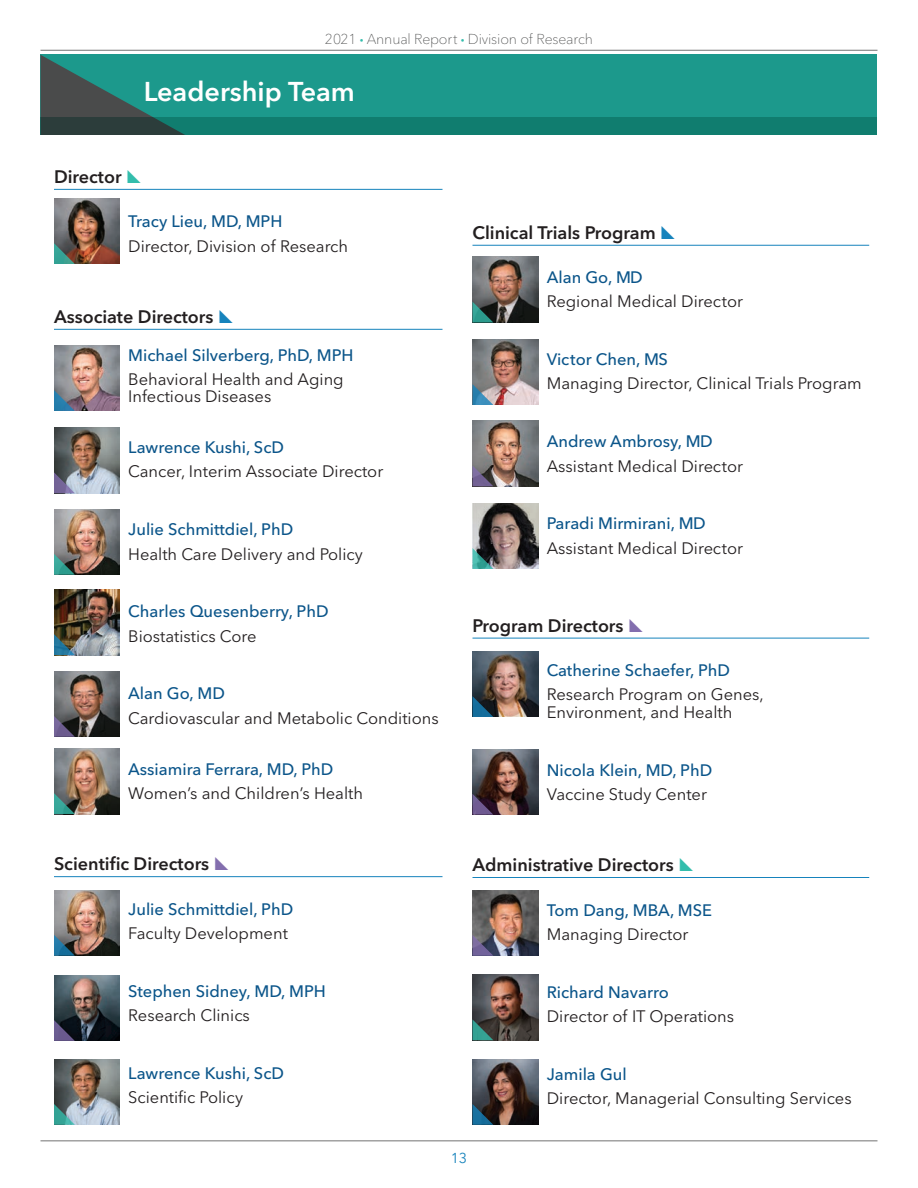
<style>
.page{position:relative;width:918px;height:1188px;background:#fff}
.page>*{position:absolute;margin:0;border:0;box-sizing:border-box;transform-origin:0 0}
.t1{font:600 27px "Avenir Next LT Pro";color:#fff}
.t2{font:600 18px "Avenir Next LT Pro";color:#231f20}
.t3{font:16.5px/17.4px "Avenir Next LT Pro";color:#231f20}
.t4{font:500 16.5px "Avenir Next LT Pro";color:#0b558a}
.t5{font:100 14.25px "Avenir Next LT Pro";letter-spacing:-.01em;color:#4a4b4b}
.t6{font:14.25px "Avenir Next LT Pro";color:#1683bc}
.s1{font-size:7.5px;color:#33bdac}
</style>
<div class="page">
<div style="left:40px;top:55px;width:838px;height:80px;background:#1c998c"></div>
<hr style="left:40px;top:50px;width:838px;height:1px;background:#737373">
<hr style="left:40px;top:1140px;width:838px;height:1px;background:#737373">
<svg style="left:40px;top:55px;width:113px;height:62px"></svg>
<svg style="left:40px;top:117px;width:838px;height:18px;background:#147367"></svg>
<hr style="left:54px;top:189px;width:388px;height:1px;background:#1683bc">
<hr style="left:54px;top:329px;width:388px;height:1px;background:#1683bc">
<hr style="left:54px;top:876px;width:388px;height:1px;background:#1683bc">
<hr style="left:472px;top:245px;width:397px;height:1px;background:#1683bc">
<hr style="left:472px;top:638px;width:397px;height:1px;background:#1683bc">
<hr style="left:472px;top:877px;width:397px;height:1px;background:#1683bc">
<img style="left:54px;top:198px;width:66px;height:66px">
<img style="left:54px;top:345px;width:66px;height:66px">
<img style="left:54px;top:509px;width:66px;height:66px">
<img style="left:472px;top:257px;width:66px;height:65px">
<img style="left:54px;top:975px;width:66px;height:66px">
<img style="left:472px;top:975px;width:66px;height:65px">
<img style="left:54px;top:671px;width:66px;height:66px">
<img style="left:472px;top:421px;width:66px;height:65px">
<img style="left:472px;top:651px;width:66px;height:66px">
<img style="left:54px;top:428px;width:66px;height:65px">
<img style="left:54px;top:890px;width:66px;height:66px">
<img style="left:472px;top:890px;width:66px;height:66px">
<img style="left:54px;top:589px;width:66px;height:66px">
<img style="left:472px;top:339px;width:66px;height:66px">
<img style="left:54px;top:1059px;width:66px;height:66px">
<img style="left:472px;top:1059px;width:66px;height:66px">
<img style="left:54px;top:748px;width:66px;height:66px">
<img style="left:472px;top:503px;width:66px;height:66px">
<img style="left:472px;top:749px;width:66px;height:66px">
<svg style="left:54px;top:243px;width:21px;height:21px"></svg>
<svg style="left:54px;top:390px;width:21px;height:21px"></svg>
<svg style="left:54px;top:472px;width:21px;height:21px"></svg>
<svg style="left:54px;top:554px;width:21px;height:21px"></svg>
<svg style="left:54px;top:634px;width:21px;height:21px"></svg>
<svg style="left:54px;top:716px;width:21px;height:21px"></svg>
<svg style="left:54px;top:793px;width:21px;height:21px"></svg>
<svg style="left:54px;top:1104px;width:21px;height:21px"></svg>
<svg style="left:54px;top:1020px;width:21px;height:21px"></svg>
<svg style="left:54px;top:935px;width:21px;height:21px"></svg>
<svg style="left:472px;top:1019px;width:21px;height:21px"></svg>
<svg style="left:472px;top:935px;width:21px;height:21px"></svg>
<svg style="left:472px;top:1104px;width:21px;height:21px"></svg>
<svg style="left:472px;top:696px;width:21px;height:21px"></svg>
<svg style="left:472px;top:794px;width:21px;height:21px"></svg>
<svg style="left:472px;top:302px;width:21px;height:20px"></svg>
<svg style="left:472px;top:384px;width:21px;height:21px"></svg>
<svg style="left:472px;top:465px;width:21px;height:21px"></svg>
<svg style="left:472px;top:548px;width:21px;height:21px"></svg>
<p class="t5" style="left:325px;top:31px;width:270px">2021 <span class="s1">•</span> Annual Report <span class="s1">•</span> Division of Research</p>
<h1 class="t1" style="left:144px;top:76px;width:213px">Leadership Team</h1>
<p class="t2" style="left:54px;top:166px;width:69px">Director</p>
<p class="t4" style="left:128px;top:212px;width:156px">Tracy Lieu, MD, MPH</p>
<p class="t3" style="left:128px;top:237px;width:221px">Director, Division of Research</p>
<p class="t2" style="left:54px;top:306px;width:161px">Associate Directors</p>
<p class="t4" style="left:128px;top:345px;width:227px">Michael Silverberg, PhD, MPH</p>
<p class="t3" style="left:128px;top:370px;width:217px">Behavioral Health and Aging<br>Infectious Diseases</p>
<p class="t4" style="left:128px;top:438px;width:157px">Lawrence Kushi, ScD</p>
<p class="t3" style="left:128px;top:463px;width:257px">Cancer, Interim Associate Director</p>
<p class="t4" style="left:128px;top:520px;width:167px">Julie Schmittdiel, PhD</p>
<p class="t3" style="left:128px;top:545px;width:236px">Health Care Delivery and Policy</p>
<p class="t4" style="left:128px;top:602px;width:202px">Charles Quesenberry, PhD</p>
<p class="t3" style="left:128px;top:627px;width:130px">Biostatistics Core</p>
<p class="t4" style="left:128px;top:684px;width:98px">Alan Go, MD</p>
<p class="t3" style="left:128px;top:709px;width:312px">Cardiovascular and Metabolic Conditions</p>
<p class="t4" style="left:128px;top:759px;width:207px">Assiamira Ferrara, MD, PhD</p>
<p class="t3" style="left:128px;top:784px;width:236px">Women’s and Children’s Health</p>
<p class="t2" style="left:472px;top:222px;width:185px">Clinical Trials Program</p>
<p class="t4" style="left:547px;top:268px;width:98px">Alan Go, MD</p>
<p class="t3" style="left:547px;top:293px;width:198px">Regional Medical Director</p>
<p class="t4" style="left:547px;top:350px;width:123px">Victor Chen, MS</p>
<p class="t3" style="left:547px;top:375px;width:317px">Managing Director, Clinical Trials Program</p>
<p class="t4" style="left:547px;top:432px;width:167px">Andrew Ambrosy, MD</p>
<p class="t3" style="left:547px;top:457px;width:198px">Assistant Medical Director</p>
<p class="t4" style="left:547px;top:514px;width:160px">Paradi Mirmirani, MD</p>
<p class="t3" style="left:547px;top:539px;width:198px">Assistant Medical Director</p>
<p class="t2" style="left:472px;top:615px;width:153px">Program Directors</p>
<p class="t4" style="left:547px;top:660px;width:185px">Catherine Schaefer, PhD</p>
<p class="t3" style="left:547px;top:686px;width:219px">Research Program on Genes,<br>Environment, and Health</p>
<p class="t4" style="left:547px;top:760px;width:167px">Nicola Klein, MD, PhD</p>
<p class="t3" style="left:547px;top:785px;width:162px">Vaccine Study Center</p>
<p class="t2" style="left:54px;top:853px;width:157px">Scientific Directors</p>
<p class="t4" style="left:128px;top:899px;width:167px">Julie Schmittdiel, PhD</p>
<p class="t3" style="left:128px;top:924px;width:161px">Faculty Development</p>
<p class="t4" style="left:128px;top:981px;width:199px">Stephen Sidney, MD, MPH</p>
<p class="t3" style="left:128px;top:1006px;width:123px">Research Clinics</p>
<p class="t4" style="left:128px;top:1063px;width:157px">Lawrence Kushi, ScD</p>
<p class="t3" style="left:128px;top:1089px;width:117px">Scientific Policy</p>
<p class="t2" style="left:472px;top:854px;width:203px">Administrative Directors</p>
<p class="t4" style="left:547px;top:900px;width:167px">Tom Dang, MBA, MSE</p>
<p class="t3" style="left:547px;top:925px;width:143px">Managing Director</p>
<p class="t4" style="left:547px;top:982px;width:124px">Richard Navarro</p>
<p class="t3" style="left:547px;top:1007px;width:189px">Director of IT Operations</p>
<p class="t6" style="left:451px;top:1150px;width:18px">13</p>
<p class="t4" style="left:547px;top:1064px;width:82px">Jamila Gul</p>
<p class="t3" style="left:547px;top:1089px;width:306px">Director, Managerial Consulting Services</p>
</div>
